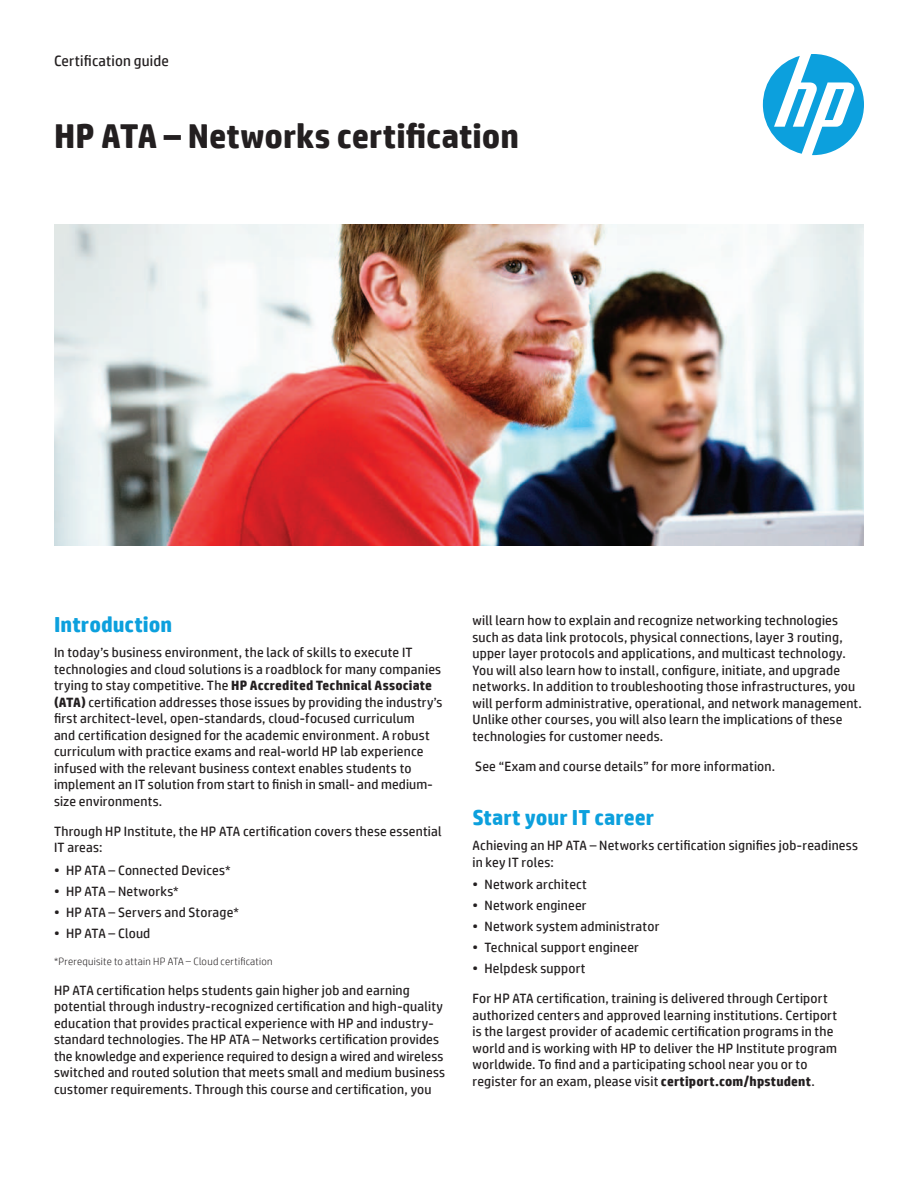
<style>
.page{position:relative;width:918px;height:1188px;background:#fff}
.page>*{position:absolute;margin:0;border:0;box-sizing:border-box;transform-origin:0 0}
.t1{font:700 34.5px "HP Simplified";color:#231f20}
.t2{font:700 21.75px "HP Simplified";letter-spacing:.005em;color:#0ca0dd}
.t3{font:15px "HP Simplified";letter-spacing:.01em;color:#231f20}
.t4{font:13.5px/16.5px "HP Simplified";letter-spacing:.015em;color:#231f20}
.t5{font:300 10.5px "HP Simplified";letter-spacing:.025em;color:#231f20}
.s1{font-weight:700}
</style>
<div class="page">
<img style="left:54px;top:224px;width:810px;height:321px">
<svg style="left:763px;top:54px;width:101px;height:101px"></svg>
<p class="t3" style="left:54px;top:52px;width:116px">Certification guide</p>
<h1 class="t1" style="left:54px;top:116px;width:467px">HP ATA – Networks certification</h1>
<h2 class="t2" style="left:54px;top:612px;width:120px">Introduction</h2>
<p class="t4" style="left:54px;top:644px;width:390px">In today’s business environment, the lack of skills to execute IT technologies and cloud solutions is a roadblock for many companies trying to stay competitive. The <span class="s1">HP Accredited Technical Associate (ATA)</span> certification addresses those issues by providing the industry’s first architect-level, open-standards, cloud-focused curriculum<br>and certification designed for the academic environment. A robust curriculum with practice exams and real-world HP lab experience infused with the relevant business context enables students to implement an IT solution from start to finish in small- and medium&shy;size environments.</p>
<p class="t4" style="left:54px;top:823px;width:389px">Through HP Institute, the HP ATA certification covers these essential<br>IT areas:</p>
<p class="t4" style="left:54px;top:862px;width:178px">• HP ATA – Connected Devices*</p>
<p class="t4" style="left:54px;top:883px;width:126px">• HP ATA – Networks*</p>
<p class="t4" style="left:54px;top:904px;width:186px">• HP ATA – Servers and Storage*</p>
<p class="t4" style="left:54px;top:925px;width:98px">• HP ATA – Cloud</p>
<p class="t5" style="left:54px;top:955px;width:220px">*Prerequisite to attain HP ATA – Cloud certification</p>
<p class="t4" style="left:54px;top:982px;width:393px">HP ATA certification helps students gain higher job and earning potential through industry-recognized certification and high-quality education that provides practical experience with HP and industry&shy;standard technologies. The HP ATA – Networks certification provides the knowledge and experience required to design a wired and wireless switched and routed solution that meets small and medium business customer requirements. Through this course and certification, you</p>
<p class="t4" style="left:472px;top:612px;width:391px">will learn how to explain and recognize networking technologies such as data link protocols, physical connections, layer 3 routing, upper layer protocols and applications, and multicast technology.<br>You will also learn how to install, configure, initiate, and upgrade networks. In addition to troubleshooting those infrastructures, you will perform administrative, operational, and network management.<br>Unlike other courses, you will also learn the implications of these technologies for customer needs.</p>
<p class="t4" style="left:475px;top:758px;width:302px">See “Exam and course details” for more information.</p>
<h2 class="t2" style="left:472px;top:804px;width:183px">Start your IT career</h2>
<p class="t4" style="left:472px;top:837px;width:387px">Achieving an HP ATA – Networks certification signifies job-readiness in key IT roles:</p>
<p class="t4" style="left:472px;top:876px;width:116px">• Network architect</p>
<p class="t4" style="left:472px;top:897px;width:116px">• Network engineer</p>
<p class="t4" style="left:472px;top:918px;width:188px">• Network system administrator</p>
<p class="t4" style="left:472px;top:939px;width:168px">• Technical support engineer</p>
<p class="t4" style="left:472px;top:960px;width:115px">• Helpdesk support</p>
<p class="t4" style="left:472px;top:990px;width:366px">For HP ATA certification, training is delivered through Certiport authorized centers and approved learning institutions. Certiport is the largest provider of academic certification programs in the world and is working with HP to deliver the HP Institute program worldwide. To find and a participating school near you or to register for an exam, please visit <span class="s1">certiport.com/hpstudent</span>.</p>
</div>
